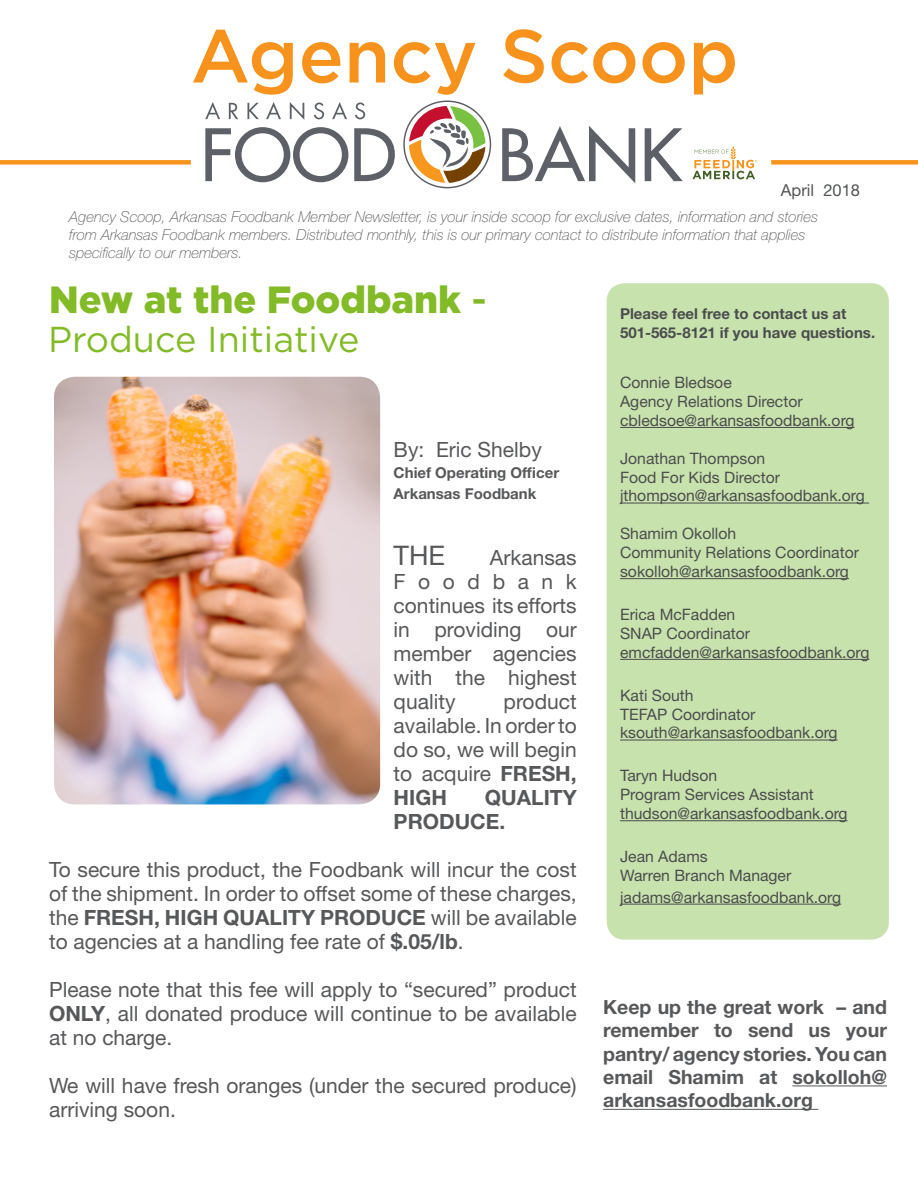
<style>
.page{position:relative;width:918px;height:1188px;background:#fff}
.page>*{position:absolute;margin:0;border:0;box-sizing:border-box;transform-origin:0 0}
.t1{font:500 75px "Gotham";color:#f7931d}
.t2{font:900 37.8px "Gotham";color:#82bb27}
.t3{font:36px "Gotham";color:#82bb27}
.t4{font:27px "Helvetica Neue LT Std";color:#57585a}
.t5{font:21px/24px "Helvetica Neue LT Std";color:#57585a;text-align:justify}
.t6{font:700 21px/24px "Helvetica Neue LT Std";color:#57585a}
.t7{font:700 19.5px/23.4px "Helvetica Neue LT Std";color:#57585a;text-align:justify}
.t8{font:16.5px "Helvetica Neue LT Std";color:#545557}
.t9{font:15.75px "Helvetica Neue LT Std";color:#4b4c4d}
.t10{font:italic 100 15px/18px "Helvetica Neue LT Std";color:#545557}
.t11{font:700 15px/18.9px "Helvetica Neue LT Std";color:#4b4c4d}
.t12{font:700 15px "Helvetica Neue LT Std";color:#57585a}
.s1{color:#57585a}
.s2{font-weight:500}
.s3{font-weight:700}
</style>
<div class="page">
<div style="left:0;top:160px;width:191px;height:5px;background:#f7931d"></div>
<div style="left:771px;top:160px;width:147px;height:5px;background:#f7931d"></div>
<div style="left:607px;top:283px;width:282px;height:657px;background:#c8e2ae;border-radius:18px"></div>
<hr style="left:620px;top:427px;width:235px;height:1px;background:#4b4c4d">
<hr style="left:620px;top:503px;width:249px;height:1px;background:#4b4c4d">
<hr style="left:620px;top:578px;width:229px;height:1px;background:#4b4c4d">
<hr style="left:620px;top:659px;width:249px;height:1px;background:#4b4c4d">
<hr style="left:620px;top:740px;width:218px;height:1px;background:#4b4c4d">
<hr style="left:620px;top:820px;width:228px;height:1px;background:#4b4c4d">
<hr style="left:620px;top:904px;width:221px;height:1px;background:#4b4c4d">
<svg style="left:205px;top:127px;width:143px;height:55px"></svg>
<svg style="left:354px;top:128px;width:41px;height:53px"></svg>
<svg style="left:502px;top:126px;width:133px;height:57px"></svg>
<svg style="left:205px;top:102px;width:15px;height:17px"></svg>
<svg style="left:229px;top:103px;width:9px;height:16px"></svg>
<svg style="left:247px;top:103px;width:12px;height:16px"></svg>
<svg style="left:266px;top:102px;width:15px;height:17px"></svg>
<svg style="left:290px;top:102px;width:14px;height:18px"></svg>
<svg style="left:314px;top:103px;width:10px;height:16px"></svg>
<svg style="left:332px;top:102px;width:15px;height:17px"></svg>
<svg style="left:355px;top:103px;width:10px;height:16px"></svg>
<svg style="left:403px;top:100px;width:88px;height:88px"></svg>
<svg style="left:645px;top:128px;width:113px;height:54px"></svg>
<img style="left:54px;top:377px;width:326px;height:427px">
<hr style="left:792px;top:1085px;width:95px;height:1px;background:#57585a">
<hr style="left:603px;top:1109px;width:215px;height:1px;background:#57585a">
<p class="t1" style="left:191px;top:7px;width:549px">Agency Scoop</p>
<p class="t8" style="left:781px;top:180px;width:81px">April 2018</p>
<p class="t10" style="left:69px;top:208px;width:750px">Agency Scoop, Arkansas Foodbank Member Newsletter, is your inside scoop for exclusive dates, information and stories from Arkansas Foodbank members. <span class="s1">Distributed monthly, this is our primary contact to distribute information that applies specifically to our members.</span></p>
<p class="t2" style="left:49px;top:274px;width:439px">New at the Foodbank <span class="s2">-</span></p>
<p class="t3" style="left:48px;top:316px;width:313px">Produce Initiative</p>
<p class="t5" style="left:394px;top:437px;width:150px">By: Eric Shelby</p>
<p class="t12" style="left:394px;top:463px;width:167px">Chief Operating Officer</p>
<p class="t12" style="left:394px;top:484px;width:144px">Arkansas Foodbank</p>
<p class="t4" style="left:394px;top:539px;width:53px">THE</p>
<p class="t5" style="left:394px;top:545px;width:185px;text-indent:96px">Arkansas Foodbank continues its efforts in providing our member agencies with the highest quality</p>
<p class="t5" style="left:394px;top:689px;width:185px;text-indent:110px">product available. In order to do so, we will begin to acquire <span class="s3">FRESH, HIGH</span></p>
<p class="t6" style="left:394px;top:785px;width:185px;text-indent:91px">QUALITY<br>PRODUCE.</p>
<p class="t5" style="left:49px;top:857px;width:529px">To secure this product, the Foodbank will incur the cost of the shipment. In order to offset some of these charges, the <span class="s3">FRESH, HIGH QUALITY PRODUCE</span> will be available to agencies at a handling fee rate of <span class="s3">$.05/lb</span>.</p>
<p class="t5" style="left:49px;top:977px;width:529px">Please note that this fee will apply to “secured” product <span class="s3">ONLY</span>, all donated produce will continue to be available at no charge.</p>
<p class="t5" style="left:49px;top:1073px;width:529px">We will have fresh oranges (under the secured produce) arriving soon.</p>
<p class="t11" style="left:620px;top:304px;width:257px">Please feel free to contact us at<br>501-565-8121 if you have questions.</p>
<p class="t9" style="left:620px;top:373px;width:113px">Connie Bledsoe</p>
<p class="t9" style="left:620px;top:392px;width:184px">Agency Relations Director</p>
<p class="t9" style="left:620px;top:411px;width:236px">cbledsoe@arkansasfoodbank.org</p>
<p class="t9" style="left:620px;top:449px;width:147px">Jonathan Thompson</p>
<p class="t9" style="left:620px;top:468px;width:161px">Food For Kids Director</p>
<p class="t9" style="left:620px;top:486px;width:246px">jthompson@arkansasfoodbank.org</p>
<p class="t9" style="left:620px;top:524px;width:118px">Shamim Okolloh</p>
<p class="t9" style="left:620px;top:543px;width:240px">Community Relations Coordinator</p>
<p class="t9" style="left:620px;top:562px;width:230px">sokolloh@arkansasfoodbank.org</p>
<p class="t9" style="left:620px;top:605px;width:117px">Erica McFadden</p>
<p class="t9" style="left:620px;top:624px;width:132px">SNAP Coordinator</p>
<p class="t9" style="left:620px;top:643px;width:251px">emcfadden@arkansasfoodbank.org</p>
<p class="t9" style="left:620px;top:686px;width:75px">Kati South</p>
<p class="t9" style="left:620px;top:705px;width:137px">TEFAP Coordinator</p>
<p class="t9" style="left:620px;top:723px;width:219px">ksouth@arkansasfoodbank.org</p>
<p class="t9" style="left:620px;top:766px;width:99px">Taryn Hudson</p>
<p class="t9" style="left:620px;top:785px;width:195px">Program Services Assistant</p>
<p class="t9" style="left:620px;top:804px;width:229px">thudson@arkansasfoodbank.org</p>
<p class="t9" style="left:620px;top:847px;width:89px">Jean Adams</p>
<p class="t9" style="left:620px;top:866px;width:173px">Warren Branch Manager</p>
<p class="t9" style="left:620px;top:888px;width:223px">jadams@arkansasfoodbank.org</p>
<p class="t7" style="left:603px;top:995px;width:285px">Keep up the great work – and remember to send us your pantry/ agency stories. You can email Shamim at sokolloh@ arkansasfoodbank.org</p>
</div>
